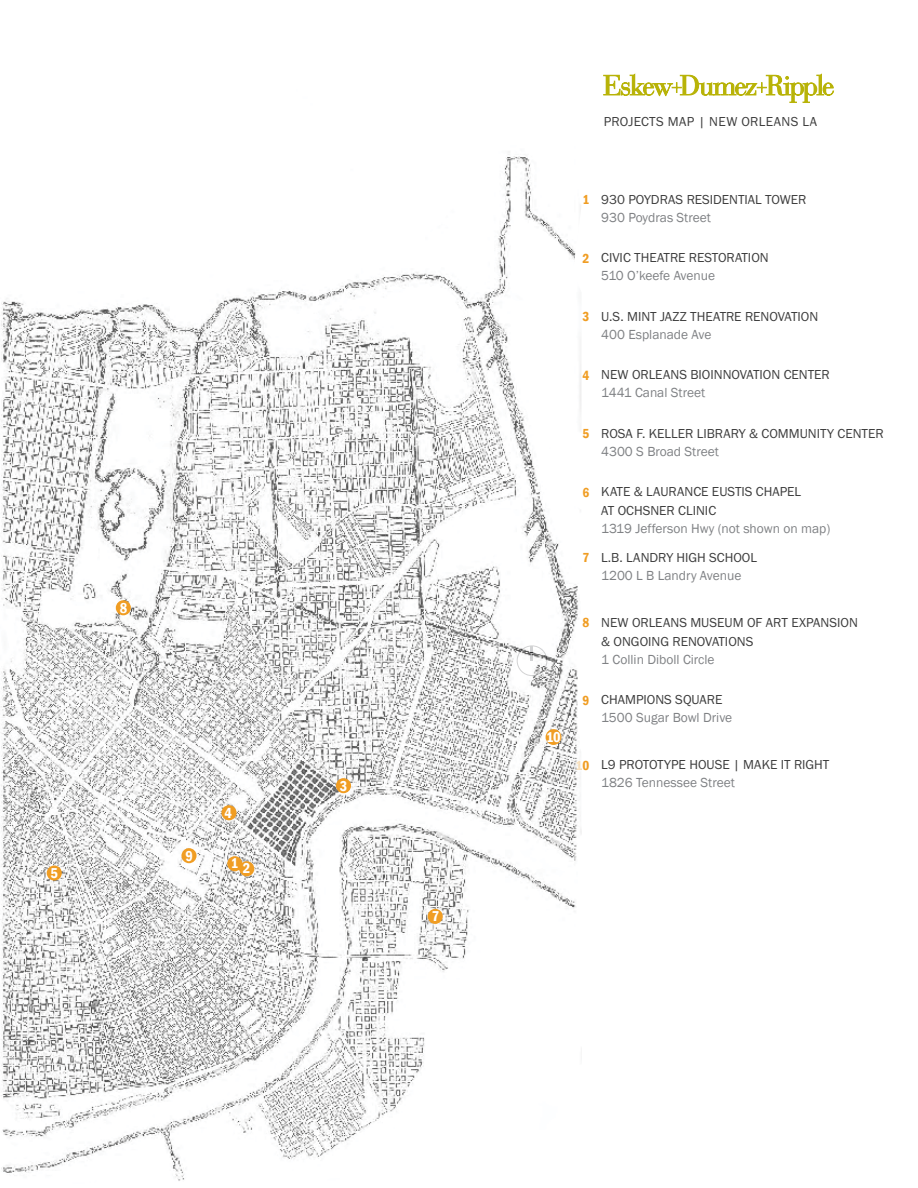
<style>
.page{position:relative;width:918px;height:1188px;background:#fff}
.page>*{position:absolute;margin:0;border:0;box-sizing:border-box;transform-origin:0 0}
.t1{font:600 condensed 14.7px "Franklin Gothic";color:#fff}
.t2{font:13.5px/18.8px "Franklin Gothic URW Boo";color:#3c3c3c}
.t3{font:13.5px "Franklin Gothic";color:#808285}
.t4{font:13.5px "Franklin Gothic URW Boo";letter-spacing:.025em;color:#3c3c3c}
.s1{font-family:"Franklin Gothic";font-weight:600;font-stretch:condensed;color:#f09d23}
</style>
<div class="page">
<svg style="left:603px;top:74px;width:231px;height:29px"></svg>
<img style="left:0;top:154px;width:582px;height:1027px">
<div style="left:227px;top:856px;width:15px;height:15px;background:#f09d23;border-radius:50%"></div>
<div style="left:221px;top:805px;width:16px;height:15px;background:#f09d23;border-radius:50%"></div>
<div style="left:47px;top:866px;width:15px;height:15px;background:#f09d23;border-radius:50%"></div>
<div style="left:336px;top:778px;width:15px;height:15px;background:#f09d23;border-radius:50%"></div>
<div style="left:239px;top:861px;width:15px;height:15px;background:#f09d23;border-radius:50%"></div>
<div style="left:428px;top:909px;width:15px;height:15px;background:#f09d23;border-radius:50%"></div>
<div style="left:116px;top:600px;width:15px;height:15px;background:#f09d23;border-radius:50%"></div>
<div style="left:181px;top:848px;width:16px;height:15px;background:#f09d23;border-radius:50%"></div>
<div style="left:546px;top:729px;width:15px;height:16px;background:#f09d23;border-radius:50%"></div>
<p class="t1" style="left:120px;top:598px;width:9px">8</p>
<p class="t1" style="left:50px;top:863px;width:9px">5</p>
<p class="t1" style="left:185px;top:846px;width:9px">9</p>
<p class="t1" style="left:224px;top:803px;width:9px">4</p>
<p class="t1" style="left:231px;top:854px;width:9px">1</p>
<p class="t1" style="left:243px;top:859px;width:9px">2</p>
<p class="t1" style="left:340px;top:776px;width:9px">3</p>
<p class="t1" style="left:432px;top:907px;width:9px">7</p>
<p class="t4" style="left:604px;top:113px;width:215px">PROJECTS MAP | NEW ORLEANS LA</p>
<p class="t1" style="left:546px;top:727px;width:16px">10</p>
<p class="t2" style="left:582px;top:190px;width:226px"><span class="s1">1</span> 930 POYDRAS RESIDENTIAL TOWER</p>
<p class="t3" style="left:601px;top:209px;width:111px">930 Poydras Street</p>
<p class="t2" style="left:582px;top:248px;width:188px"><span class="s1">2</span> CIVIC THEATRE RESTORATION</p>
<p class="t3" style="left:601px;top:267px;width:115px">510 O’keefe Avenue</p>
<p class="t2" style="left:582px;top:307px;width:237px"><span class="s1">3</span> U.S. MINT JAZZ THEATRE RENOVATION</p>
<p class="t3" style="left:601px;top:326px;width:112px">400 Esplanade Ave</p>
<p class="t2" style="left:582px;top:365px;width:249px"><span class="s1">4</span> NEW ORLEANS BIOINNOVATION CENTER</p>
<p class="t3" style="left:601px;top:384px;width:106px">1441 Canal Street</p>
<p class="t2" style="left:582px;top:424px;width:303px"><span class="s1">5</span> ROSA F. KELLER LIBRARY &amp; COMMUNITY CENTER</p>
<p class="t3" style="left:601px;top:443px;width:119px">4300 S Broad Street</p>
<p class="t2" style="left:601px;top:482px;width:201px;text-indent:-19px"><span class="s1">6</span> KATE &amp; LAURANCE EUSTIS CHAPEL<br>AT OCHSNER CLINIC</p>
<p class="t3" style="left:601px;top:520px;width:231px">1319 Jefferson Hwy (not shown on map)</p>
<p class="t2" style="left:582px;top:547px;width:176px"><span class="s1">7</span> L.B. LANDRY HIGH SCHOOL</p>
<p class="t3" style="left:601px;top:567px;width:142px">1200 L B Landry Avenue</p>
<p class="t2" style="left:601px;top:613px;width:258px;text-indent:-19px"><span class="s1">8</span> NEW ORLEANS MUSEUM OF ART EXPANSION &amp; ONGOING RENOVATIONS</p>
<p class="t3" style="left:601px;top:651px;width:115px">1 Collin Diboll Circle</p>
<p class="t2" style="left:582px;top:690px;width:142px"><span class="s1">9</span> CHAMPIONS SQUARE</p>
<p class="t3" style="left:601px;top:709px;width:133px">1500 Sugar Bowl Drive</p>
<p class="t2" style="left:576px;top:755px;width:255px"><span class="s1">10</span> L9 PROTOTYPE HOUSE | MAKE IT RIGHT</p>
<p class="t3" style="left:601px;top:774px;width:135px">1826 Tennessee Street</p>
</div>
